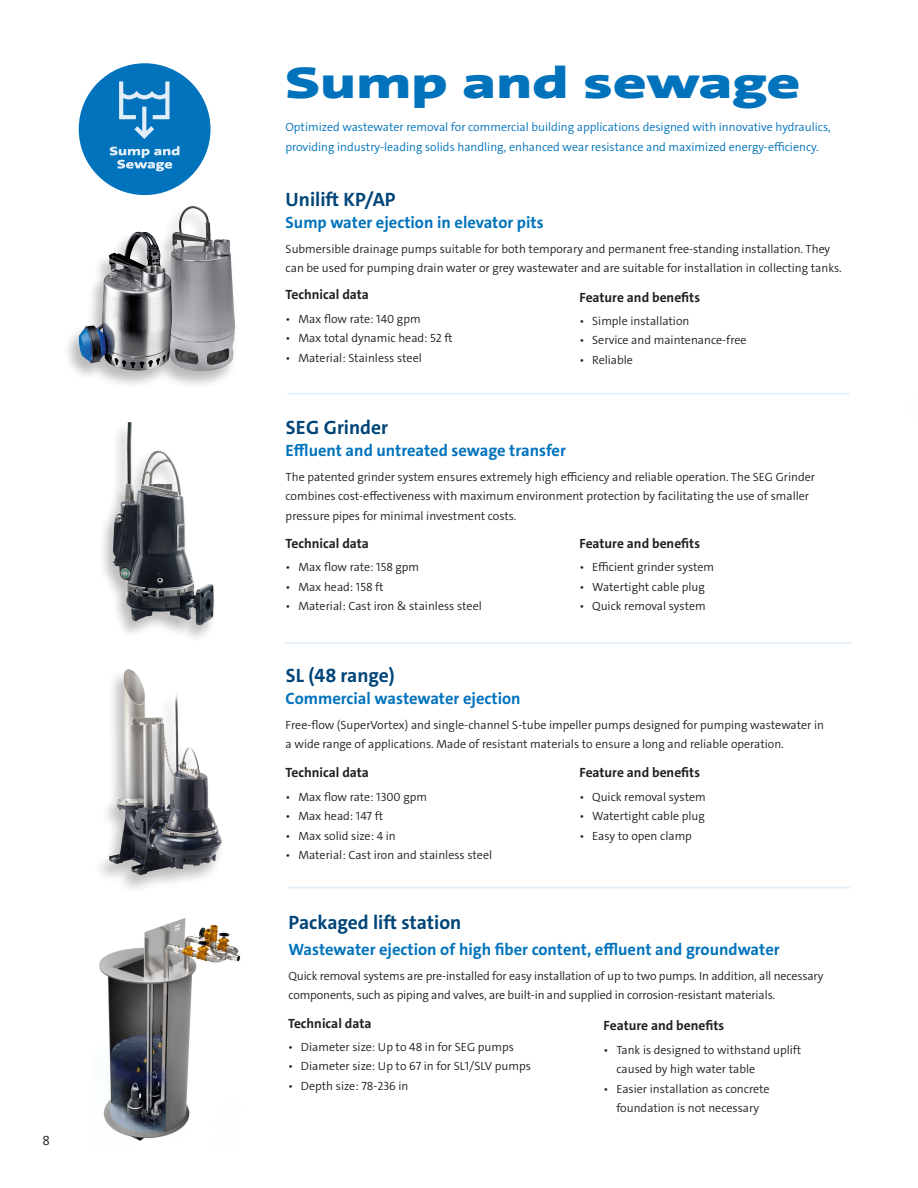
<style>
.page{position:relative;width:918px;height:1188px;background:#fff}
.page>*{position:absolute;margin:0;border:0;box-sizing:border-box;transform-origin:0 0}
.Område_-_8XB_Neg_20_20{font:900 45px "Grundfos The Sans Extd";letter-spacing:.01em;color:#0073bc}
.Prod_Rubrik_Blå_6SB_16_16{font:700 19.5px "Grundfos The Sans";color:#004578}
.Prod_Rubrik_Blå_6SB_16_16-2{font:700 16.5px "Grundfos The Sans";color:#0073bc}
.Prod_Rubrik_Vers_Pos_7B_11_13{font:700 13.5px "Grundfos The Sans";color:#231f20}
.Prod_Rubrik_Blå_6SB_16_16-3{font:700 13.5px "Grundfos The Sans";color:#231f20}
.t1{font:300 13.5px "Grundfos The Sans";color:#231f20}
.Prod_Bullets_5R_7_5_10{font:300 12px/19.5px "Grundfos The Sans";color:#231f20}
.Prod_Brød_5R_Pos_8_5_11{font:300 12px/19.5px "Grundfos The Sans";color:#231f20}
.Område_-_8XB_Neg_20_20-2{font:300 12px/19.5px "Grundfos The Sans";color:#0073bc}
.Prod_Rubrik_Blå_6SB_16_16-4{font:300 12px/19.5px "Grundfos The Sans";letter-spacing:-.01em;color:#231f20}
</style>
<div class="page">
<div style="left:98px;top:422px;width:119px;height:222px;background:#231f20;opacity:.3"></div>
<img style="left:112px;top:422px;width:50px;height:199px">
<div style="left:92px;top:668px;width:134px;height:227px;background:#231f20;opacity:.3"></div>
<img style="left:109px;top:669px;width:79px;height:206px">
<hr style="left:287px;top:393px;width:563px;height:1px;background:#e1edf8">
<hr style="left:285px;top:642px;width:567px;height:2px;background:#e1edf8">
<hr style="left:288px;top:887px;width:562px;height:1px;background:#e1edf8">
<div style="left:63px;top:206px;width:176px;height:184px;background:#231f20;opacity:.3"></div>
<img style="left:168px;top:206px;width:24px;height:126px">
<img style="left:79px;top:232px;width:93px;height:139px">
<div style="left:79px;top:63px;width:132px;height:132px;background:#0073bc;border-radius:50%"></div>
<svg style="left:110px;top:146px;width:69px;height:25px"></svg>
<svg style="left:119px;top:81px;width:51px;height:58px"></svg>
<img style="left:99px;top:918px;width:142px;height:223px">
<p class="t1" style="left:43px;top:1132px;width:9px">8</p>
<p class="Område_-_8XB_Neg_20_20" style="left:285px;top:54px;width:517px">Sump and sewage</p>
<p class="Område_-_8XB_Neg_20_20-2" style="left:285px;top:117px;width:547px">Optimized wastewater removal for commercial building applications designed with innovative hydraulics, providing industry-leading solids handling, enhanced wear resistance and maximized energy-efficiency.</p>
<p class="Prod_Rubrik_Blå_6SB_16_16" style="left:286px;top:187px;width:112px">Unilift KP/AP</p>
<p class="Prod_Rubrik_Blå_6SB_16_16-2" style="left:286px;top:212px;width:260px">Sump water ejection in elevator pits</p>
<p class="Prod_Brød_5R_Pos_8_5_11" style="left:286px;top:239px;width:558px">Submersible drainage pumps suitable for both temporary and permanent free-standing installation. They can be used for pumping drain water or grey wastewater and are suitable for installation in collecting tanks.</p>
<p class="Prod_Rubrik_Vers_Pos_7B_11_13" style="left:286px;top:286px;width:85px">Technical data</p>
<p class="Prod_Bullets_5R_7_5_10" style="left:286px;top:309px;width:137px">• Max flow rate: 140 gpm</p>
<p class="Prod_Bullets_5R_7_5_10" style="left:286px;top:328px;width:169px">• Max total dynamic head: 52 ft</p>
<p class="Prod_Bullets_5R_7_5_10" style="left:286px;top:348px;width:138px">• Material: Stainless steel</p>
<p class="Prod_Rubrik_Vers_Pos_7B_11_13" style="left:579px;top:288px;width:122px">Feature and benefits</p>
<p class="Prod_Bullets_5R_7_5_10" style="left:579px;top:311px;width:112px">• Simple installation</p>
<p class="Prod_Bullets_5R_7_5_10" style="left:579px;top:331px;width:169px">• Service and maintenance-free</p>
<p class="Prod_Bullets_5R_7_5_10" style="left:579px;top:350px;width:55px">• Reliable</p>
<p class="Prod_Rubrik_Blå_6SB_16_16" style="left:286px;top:415px;width:104px">SEG Grinder</p>
<p class="Prod_Rubrik_Blå_6SB_16_16-2" style="left:286px;top:440px;width:282px">Effluent and untreated sewage transfer</p>
<p class="Prod_Brød_5R_Pos_8_5_11" style="left:286px;top:467px;width:531px">The patented grinder system ensures extremely high efficiency and reliable operation. The SEG Grinder combines cost-effectiveness with maximum environment protection by facilitating the use of smaller pressure pipes for minimal investment costs.</p>
<p class="Prod_Rubrik_Vers_Pos_7B_11_13" style="left:286px;top:535px;width:85px">Technical data</p>
<p class="Prod_Bullets_5R_7_5_10" style="left:286px;top:557px;width:135px">• Max flow rate: 158 gpm</p>
<p class="Prod_Bullets_5R_7_5_10" style="left:286px;top:577px;width:99px">• Max head: 158 ft</p>
<p class="Prod_Bullets_5R_7_5_10" style="left:286px;top:596px;width:198px">• Material: Cast iron &amp; stainless steel</p>
<p class="Prod_Rubrik_Vers_Pos_7B_11_13" style="left:579px;top:535px;width:122px">Feature and benefits</p>
<p class="Prod_Bullets_5R_7_5_10" style="left:579px;top:557px;width:136px">• Efficient grinder system</p>
<p class="Prod_Bullets_5R_7_5_10" style="left:579px;top:577px;width:127px">• Watertight cable plug</p>
<p class="Prod_Bullets_5R_7_5_10" style="left:579px;top:596px;width:128px">• Quick removal system</p>
<p class="Prod_Rubrik_Blå_6SB_16_16" style="left:286px;top:663px;width:111px">SL (48 range)</p>
<p class="Prod_Rubrik_Blå_6SB_16_16-2" style="left:286px;top:688px;width:237px">Commercial wastewater ejection</p>
<p class="Prod_Brød_5R_Pos_8_5_11" style="left:286px;top:715px;width:540px">Free-flow (SuperVortex) and single-channel S-tube impeller pumps designed for pumping wastewater in a wide range of applications. Made of resistant materials to ensure a long and reliable operation.</p>
<p class="Prod_Rubrik_Vers_Pos_7B_11_13" style="left:286px;top:764px;width:85px">Technical data</p>
<p class="Prod_Bullets_5R_7_5_10" style="left:286px;top:787px;width:143px">• Max flow rate: 1300 gpm</p>
<p class="Prod_Bullets_5R_7_5_10" style="left:286px;top:806px;width:99px">• Max head: 147 ft</p>
<p class="Prod_Bullets_5R_7_5_10" style="left:286px;top:826px;width:112px">• Max solid size: 4 in</p>
<p class="Prod_Bullets_5R_7_5_10" style="left:286px;top:845px;width:208px">• Material: Cast iron and stainless steel</p>
<p class="Prod_Rubrik_Vers_Pos_7B_11_13" style="left:579px;top:764px;width:122px">Feature and benefits</p>
<p class="Prod_Bullets_5R_7_5_10" style="left:579px;top:787px;width:128px">• Quick removal system</p>
<p class="Prod_Bullets_5R_7_5_10" style="left:579px;top:806px;width:127px">• Watertight cable plug</p>
<p class="Prod_Bullets_5R_7_5_10" style="left:579px;top:826px;width:114px">• Easy to open clamp</p>
<p class="Prod_Rubrik_Blå_6SB_16_16" style="left:288px;top:910px;width:174px">Packaged lift station</p>
<p class="Prod_Rubrik_Blå_6SB_16_16-2" style="left:288px;top:939px;width:493px">Wastewater ejection of high fiber content, effluent and groundwater</p>
<p class="Prod_Rubrik_Blå_6SB_16_16-4" style="left:288px;top:966px;width:536px">Quick removal systems are pre-installed for easy installation of up to two pumps. In addition, all necessary components, such as piping and valves, are built-in and supplied in corrosion-resistant materials.</p>
<p class="Prod_Rubrik_Blå_6SB_16_16-3" style="left:288px;top:1014px;width:85px">Technical data</p>
<p class="Prod_Bullets_5R_7_5_10" style="left:288px;top:1037px;width:227px">• Diameter size: Up to 48 in for SEG pumps</p>
<p class="Prod_Bullets_5R_7_5_10" style="left:288px;top:1057px;width:244px">• Diameter size: Up to 67 in for SL1/SLV pumps</p>
<p class="Prod_Bullets_5R_7_5_10" style="left:288px;top:1076px;width:122px">• Depth size: 78-236 in</p>
<p class="Prod_Rubrik_Vers_Pos_7B_11_13" style="left:604px;top:1017px;width:122px">Feature and benefits</p>
<p class="Prod_Bullets_5R_7_5_10" style="left:616px;top:1040px;width:186px;text-indent:-13px">• Tank is designed to withstand uplift caused by high water table</p>
<p class="Prod_Bullets_5R_7_5_10" style="left:604px;top:1079px;width:168px;text-align:center">• Easier installation as concrete foundation is not necessary</p>
</div>
